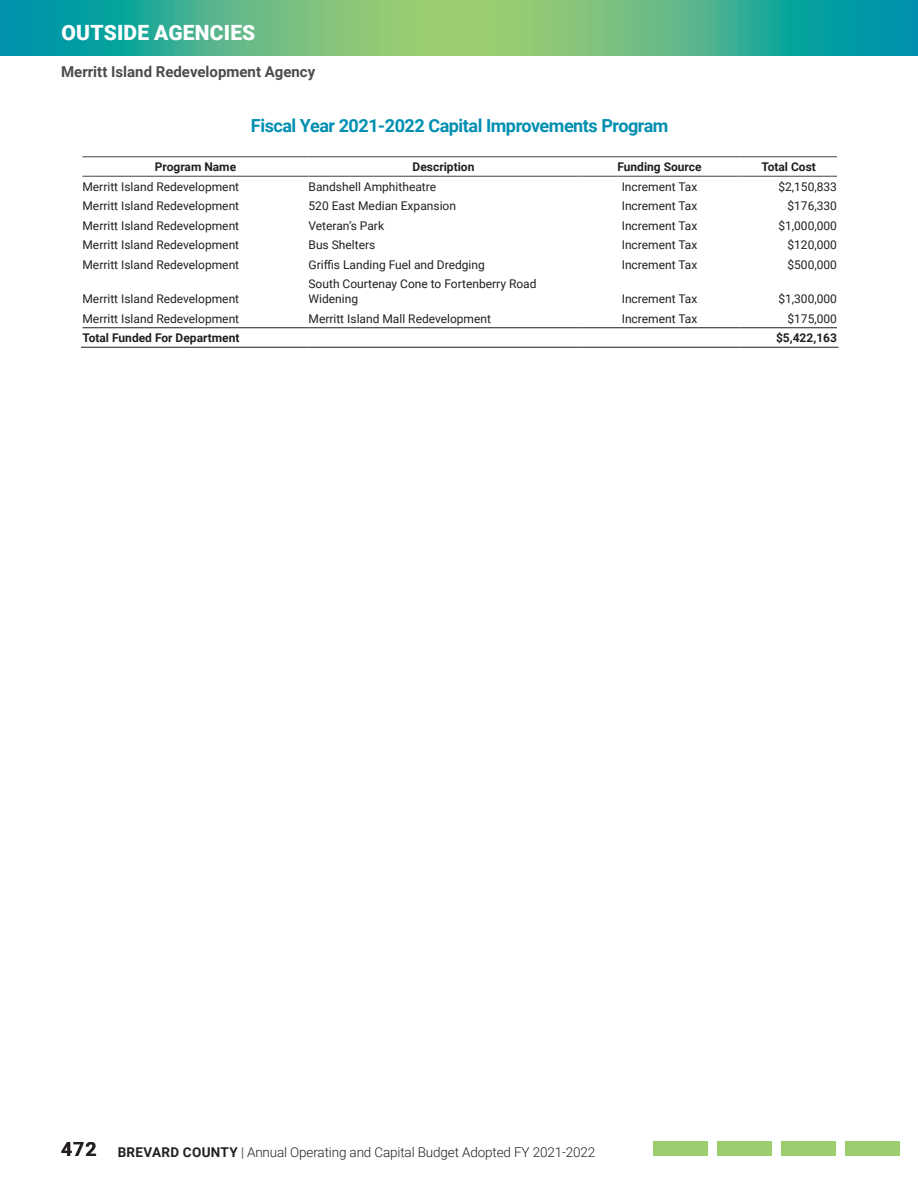
<style>
.page{position:relative;width:918px;height:1188px;background:#fff}
.page>*{position:absolute;margin:0;border:0;box-sizing:border-box;transform-origin:0 0}
.t1{font:900 21px "Roboto";letter-spacing:.01em;color:#fff}
.t2{font:700 19.5px "Roboto";color:#231f20}
.t3{font:700 18px "Roboto";letter-spacing:-.025em;color:#008fb1}
.t4{font:700 15px "Roboto";color:#4b4c4d}
.t5{font:300 13.5px "Roboto";letter-spacing:-.01em;color:#231f20}
.Table_Text{font:12px/15px "Roboto";color:#231f20}
.Table_Numbers_Center{font:12px "Roboto";color:#231f20}
.Table_Numbers_Right{font:12px "Roboto";color:#231f20}
.Table_Numbers_Center-2{font:700 12px "Roboto";color:#231f20}
.Table_Text-2{font:700 12px "Roboto";color:#231f20}
.Table_Numbers_Right-2{font:700 12px "Roboto";color:#231f20}
.s1{font-weight:700}
</style>
<div class="page">
<div style="left:654px;top:1142px;width:54px;height:14px;background:#9cce6f"></div>
<div style="left:717px;top:1142px;width:55px;height:14px;background:#9cce6f"></div>
<div style="left:781px;top:1142px;width:55px;height:14px;background:#9cce6f"></div>
<div style="left:845px;top:1142px;width:54px;height:14px;background:#9cce6f"></div>
<svg style="left:0;top:0;width:918px;height:56px;background:#4eb38c"></svg>
<hr style="left:82px;top:156px;width:227px;height:1px;background:#57585a">
<hr style="left:309px;top:156px;width:270px;height:1px;background:#57585a">
<hr style="left:579px;top:156px;width:162px;height:1px;background:#57585a">
<hr style="left:741px;top:156px;width:96px;height:1px;background:#57585a">
<hr style="left:82px;top:176px;width:227px;height:1px;background:#57585a">
<hr style="left:309px;top:176px;width:270px;height:1px;background:#57585a">
<hr style="left:579px;top:176px;width:162px;height:1px;background:#57585a">
<hr style="left:741px;top:176px;width:96px;height:1px;background:#57585a">
<hr style="left:82px;top:327px;width:227px;height:1px;background:#231f20">
<hr style="left:309px;top:327px;width:270px;height:1px;background:#231f20">
<hr style="left:579px;top:327px;width:162px;height:1px;background:#231f20">
<hr style="left:741px;top:327px;width:96px;height:1px;background:#231f20">
<hr style="left:81px;top:347px;width:228px;height:1px;background:#231f20">
<hr style="left:309px;top:347px;width:270px;height:1px;background:#231f20">
<hr style="left:579px;top:347px;width:162px;height:1px;background:#231f20">
<hr style="left:741px;top:347px;width:98px;height:1px;background:#231f20">
<h1 class="t1" style="left:61px;top:18px;width:135px">OUTSI DE AGENCIES</h1>
<p class="t4" style="left:61px;top:61px;width:256px">Merritt Island Redevelopment Agency</p>
<p class="t3" style="left:251px;top:113px;width:419px">Fiscal Year 2021-2022 Capital Improvements Program</p>
<p class="Table_Numbers_Center-2" style="left:155px;top:158px;width:83px">Program Name</p>
<p class="Table_Numbers_Center-2" style="left:413px;top:158px;width:63px">Description</p>
<p class="Table_Numbers_Center-2" style="left:617px;top:158px;width:86px">Funding Source</p>
<p class="Table_Numbers_Center-2" style="left:762px;top:158px;width:56px">Total Cost</p>
<p class="Table_Text" style="left:82px;top:178px;width:158px">Merritt Island Redevelopment</p>
<p class="Table_Text" style="left:309px;top:178px;width:129px">Bandshell Amphitheatre</p>
<p class="Table_Numbers_Center" style="left:622px;top:178px;width:77px">Increment Tax</p>
<p class="Table_Numbers_Right" style="left:778px;top:178px;width:60px">$2,150,833</p>
<p class="Table_Text" style="left:82px;top:198px;width:158px">Merritt Island Redevelopment</p>
<p class="Table_Text" style="left:309px;top:198px;width:149px">520 East Median Expansion</p>
<p class="Table_Numbers_Center" style="left:622px;top:197px;width:77px">Increment Tax</p>
<p class="Table_Numbers_Right" style="left:787px;top:197px;width:51px">$176,330</p>
<p class="Table_Text" style="left:82px;top:217px;width:158px">Merritt Island Redevelopment</p>
<p class="Table_Text" style="left:309px;top:217px;width:77px">Veteran’s Park</p>
<p class="Table_Numbers_Center" style="left:622px;top:217px;width:77px">Increment Tax</p>
<p class="Table_Numbers_Right" style="left:778px;top:217px;width:60px">$1,000,000</p>
<p class="Table_Text" style="left:82px;top:237px;width:158px">Merritt Island Redevelopment</p>
<p class="Table_Text" style="left:309px;top:237px;width:68px">Bus Shelters</p>
<p class="Table_Numbers_Center" style="left:622px;top:236px;width:77px">Increment Tax</p>
<p class="Table_Numbers_Right" style="left:787px;top:236px;width:51px">$120,000</p>
<p class="Table_Text" style="left:82px;top:256px;width:158px">Merritt Island Redevelopment</p>
<p class="Table_Text" style="left:309px;top:256px;width:178px">Griffis Landing Fuel and Dredging</p>
<p class="Table_Numbers_Center" style="left:622px;top:256px;width:77px">Increment Tax</p>
<p class="Table_Numbers_Right" style="left:787px;top:256px;width:51px">$500,000</p>
<p class="Table_Text" style="left:82px;top:291px;width:158px">Merritt Island Redevelopment</p>
<p class="Table_Text" style="left:309px;top:276px;width:230px">South Courtenay Cone to Fortenberry Road<br>Widening</p>
<p class="Table_Numbers_Center" style="left:622px;top:290px;width:77px">Increment Tax</p>
<p class="Table_Numbers_Right" style="left:778px;top:290px;width:60px">$1,300,000</p>
<p class="Table_Text" style="left:82px;top:310px;width:158px">Merritt Island Redevelopment</p>
<p class="Table_Text" style="left:309px;top:310px;width:184px">Merritt Island Mall Redevelopment</p>
<p class="Table_Numbers_Center" style="left:622px;top:310px;width:77px">Increment Tax</p>
<p class="Table_Numbers_Right" style="left:787px;top:310px;width:51px">$175,000</p>
<p class="Table_Text-2" style="left:82px;top:329px;width:158px">Total Funded For Department</p>
<p class="Table_Numbers_Right-2" style="left:776px;top:329px;width:62px">$5,422,163</p>
<h2 class="t2" style="left:61px;top:1136px;width:37px">472</h2>
<p class="t5" style="left:118px;top:1142px;width:479px"><span class="s1">BREVARD COUNTY</span> | Annual Operating and Capital Budget Adopted FY 2021-2022</p>
</div>
